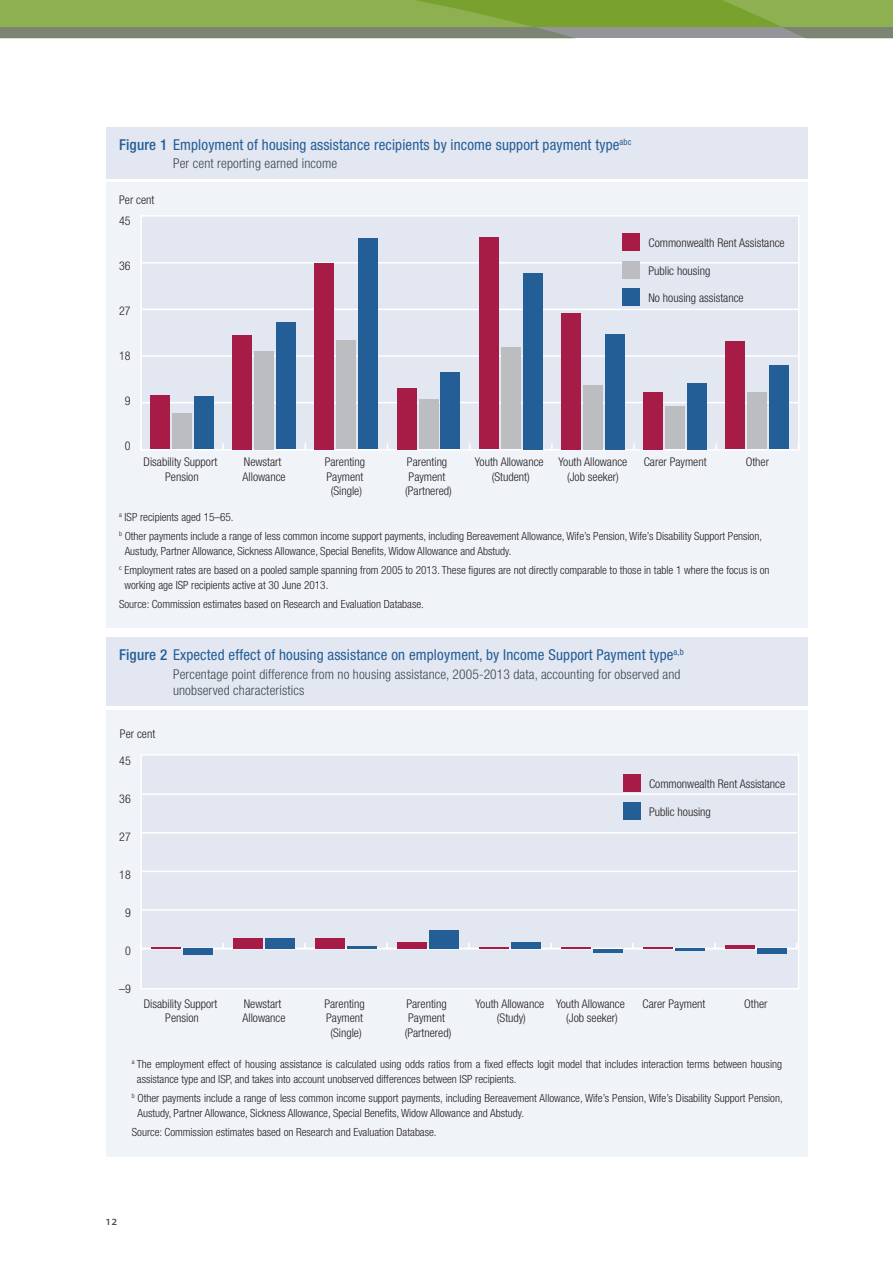
<style>
.page{position:relative;width:893px;height:1263px;background:#fff}
.page>*{position:absolute;margin:0;border:0;box-sizing:border-box;transform-origin:0 0}
.Graph_Heading{font:condensed 15px "Helvetica Neue";letter-spacing:.01em;color:#235e97}
.Graph_Sub_heading{font:300 condensed 13.5px/16.5px "Helvetica Neue";letter-spacing:.01em;color:#3e474d}
.t1{font:300 condensed 12px/14.4px "Helvetica Neue";color:#231f20;text-align:center}
.t2{font:12px "The Sans";color:#3e474d}
.Graph_Source{font:300 condensed 11.25px/15px "Helvetica Neue";color:#231f20}
.s1{font-weight:500}
</style>
<div class="page">
<svg style="left:0;top:0;width:893px;height:38px;background:#86a155"></svg>
<div style="left:106px;top:710px;width:702px;height:447px;background:#f0f3f8"></div>
<div style="left:141px;top:755px;width:658px;height:234px;background:#e3e7f1"></div>
<div style="left:140px;top:754px;width:659px;height:235px;border:1px solid #fff"></div>
<hr style="left:141px;top:948px;width:656px;height:1px;background:#fff">
<hr style="left:141px;top:909px;width:656px;height:2px;background:#fff">
<hr style="left:141px;top:871px;width:656px;height:1px;background:#fff">
<hr style="left:141px;top:832px;width:656px;height:1px;background:#fff">
<hr style="left:141px;top:793px;width:656px;height:2px;background:#fff">
<div style="left:184px;top:948px;width:29px;height:7px;background:#235e97"></div>
<div style="left:266px;top:938px;width:29px;height:10px;background:#235e97"></div>
<hr style="left:348px;top:946px;width:29px;height:2px;background:#235e97">
<div style="left:430px;top:930px;width:29px;height:18px;background:#235e97"></div>
<div style="left:512px;top:942px;width:29px;height:6px;background:#235e97"></div>
<svg style="left:594px;top:949px;width:29px;height:3px"></svg>
<hr style="left:676px;top:948px;width:29px;height:3px;background:#235e97">
<div style="left:758px;top:948px;width:29px;height:6px;background:#235e97"></div>
<svg style="left:151px;top:947px;width:29px;height:1px"></svg>
<div style="left:233px;top:938px;width:29px;height:10px;background:#a61c46"></div>
<div style="left:315px;top:938px;width:29px;height:10px;background:#a61c46"></div>
<div style="left:397px;top:942px;width:29px;height:6px;background:#a61c46"></div>
<svg style="left:479px;top:947px;width:29px;height:1px"></svg>
<svg style="left:561px;top:947px;width:29px;height:1px"></svg>
<svg style="left:643px;top:947px;width:29px;height:1px"></svg>
<hr style="left:725px;top:945px;width:29px;height:3px;background:#a61c46">
<div style="left:623px;top:802px;width:17px;height:17px;background:#235e97"></div>
<div style="left:623px;top:775px;width:17px;height:17px;background:#a61c46"></div>
<div style="left:106px;top:638px;width:702px;height:68px;background:#e3e7f1"></div>
<div style="left:106px;top:183px;width:702px;height:445px;background:#f0f3f8"></div>
<div style="left:141px;top:216px;width:658px;height:234px;background:#e3e7f1"></div>
<svg style="left:140px;top:443px;width:2px;height:6px"></svg>
<svg style="left:222px;top:443px;width:2px;height:6px"></svg>
<svg style="left:551px;top:443px;width:2px;height:6px"></svg>
<svg style="left:633px;top:443px;width:2px;height:6px"></svg>
<hr style="left:141px;top:402px;width:657px;height:1px;background:#fff">
<hr style="left:141px;top:355px;width:657px;height:2px;background:#fff">
<hr style="left:141px;top:309px;width:657px;height:1px;background:#fff">
<hr style="left:141px;top:262px;width:657px;height:2px;background:#fff">
<div style="left:623px;top:289px;width:17px;height:17px;background:#235e97"></div>
<div style="left:194px;top:397px;width:20px;height:52px;background:#235e97"></div>
<div style="left:276px;top:322px;width:20px;height:127px;background:#235e97"></div>
<div style="left:358px;top:239px;width:20px;height:210px;background:#235e97"></div>
<div style="left:441px;top:372px;width:19px;height:77px;background:#235e97"></div>
<div style="left:523px;top:273px;width:20px;height:176px;background:#235e97"></div>
<div style="left:605px;top:334px;width:20px;height:115px;background:#235e97"></div>
<div style="left:687px;top:383px;width:20px;height:66px;background:#235e97"></div>
<div style="left:769px;top:365px;width:20px;height:84px;background:#235e97"></div>
<div style="left:623px;top:261px;width:17px;height:17px;background:#bcbdc0"></div>
<div style="left:172px;top:414px;width:20px;height:35px;background:#bcbdc0"></div>
<div style="left:254px;top:351px;width:20px;height:98px;background:#bcbdc0"></div>
<div style="left:336px;top:340px;width:20px;height:109px;background:#bcbdc0"></div>
<div style="left:419px;top:399px;width:19px;height:50px;background:#bcbdc0"></div>
<div style="left:501px;top:347px;width:20px;height:102px;background:#bcbdc0"></div>
<div style="left:583px;top:385px;width:20px;height:64px;background:#bcbdc0"></div>
<div style="left:665px;top:407px;width:20px;height:42px;background:#bcbdc0"></div>
<div style="left:747px;top:392px;width:20px;height:57px;background:#bcbdc0"></div>
<div style="left:623px;top:234px;width:17px;height:17px;background:#a61c46"></div>
<div style="left:150px;top:396px;width:20px;height:53px;background:#a61c46"></div>
<div style="left:232px;top:335px;width:20px;height:114px;background:#a61c46"></div>
<div style="left:315px;top:263px;width:19px;height:186px;background:#a61c46"></div>
<div style="left:397px;top:388px;width:19px;height:61px;background:#a61c46"></div>
<div style="left:479px;top:237px;width:20px;height:212px;background:#a61c46"></div>
<div style="left:561px;top:313px;width:20px;height:136px;background:#a61c46"></div>
<div style="left:643px;top:392px;width:20px;height:57px;background:#a61c46"></div>
<div style="left:726px;top:341px;width:19px;height:108px;background:#a61c46"></div>
<div style="left:106px;top:128px;width:702px;height:51px;background:#e3e7f1"></div>
<p class="Graph_Heading" style="left:119px;top:136px;width:514px"><span class="s1">Figure 1</span> Employment of housing assistance recipients by income support payment type<sup>abc</sup></p>
<p class="Graph_Sub_heading" style="left:173px;top:155px;width:166px">Per cent reporting earned income</p>
<p class="t1" style="left:119px;top:193px;width:37px">Per cent</p>
<p class="t1" style="left:119px;top:214px;width:13px">45</p>
<p class="t1" style="left:119px;top:259px;width:13px">36</p>
<p class="t1" style="left:119px;top:304px;width:13px">27</p>
<p class="t1" style="left:119px;top:349px;width:13px">18</p>
<p class="t1" style="left:125px;top:394px;width:7px">9</p>
<p class="t1" style="left:125px;top:439px;width:7px">0</p>
<p class="t1" style="left:144px;top:455px;width:75px">Disability Support<br>Pension</p>
<p class="t1" style="left:243px;top:455px;width:45px;text-align:left">Newstart<br>Allowance</p>
<p class="t1" style="left:325px;top:455px;width:42px">Parenting<br>Payment (Single)</p>
<p class="t1" style="left:648px;top:235px;width:138px">Commonwealth Rent Assistance</p>
<p class="t1" style="left:648px;top:263px;width:63px">Public housing</p>
<p class="t1" style="left:648px;top:290px;width:97px">No housing assistance</p>
<p class="t1" style="left:405px;top:455px;width:48px;text-align:left">Parenting<br>Payment (Partnered)</p>
<p class="t1" style="left:475px;top:455px;width:70px">Youth Allowance (Student)</p>
<p class="t1" style="left:558px;top:455px;width:70px">Youth Allowance</p>
<p class="t1" style="left:644px;top:455px;width:64px">Carer Payment</p>
<p class="t1" style="left:746px;top:455px;width:25px">Other</p>
<p class="t1" style="left:567px;top:469px;width:53px">(Job seeker)</p>
<p class="Graph_Source" style="left:119px;top:509px;width:116px"><sup>a</sup> ISP recipients aged 15–65.</p>
<p class="Graph_Source" style="left:125px;top:528px;width:639px;text-indent:-6px"><sup>b</sup> Other payments include a range of less common income support payments, including Bereavement Allowance, Wife’s Pension, Wife’s Disability Support Pension,<br>Austudy, Partner Allowance, Sickness Allowance, Special Benefits, Widow Allowance and Abstudy.</p>
<p class="Graph_Source" style="left:124px;top:562px;width:647px;text-indent:-5px"><sup>c</sup> Employment rates are based on a pooled sample spanning from 2005 to 2013. These figures are not directly comparable to those in table 1 where the focus is on working age ISP recipients active at 30 June 2013.</p>
<p class="Graph_Source" style="left:119px;top:597px;width:306px">Source: Commission estimates based on Research and Evaluation Database.</p>
<p class="Graph_Heading" style="left:119px;top:646px;width:566px"><span class="s1">Figure 2</span> Expected effect of housing assistance on employment, by Income Support Payment type<sup>a,b</sup></p>
<p class="Graph_Sub_heading" style="left:173px;top:666px;width:509px">Percentage point difference from no housing assistance, 2005-2013 data, accounting for observed and unobserved characteristics</p>
<p class="t1" style="left:120px;top:727px;width:37px">Per cent</p>
<p class="t1" style="left:119px;top:753px;width:13px">45</p>
<p class="t1" style="left:119px;top:791px;width:13px">36</p>
<p class="t1" style="left:119px;top:829px;width:13px">27</p>
<p class="t1" style="left:119px;top:867px;width:13px">18</p>
<p class="t1" style="left:125px;top:905px;width:7px">9</p>
<p class="t1" style="left:125px;top:943px;width:7px">0</p>
<p class="t1" style="left:119px;top:981px;width:13px">–9</p>
<p class="t1" style="left:144px;top:996px;width:75px">Disability Support<br>Pension</p>
<p class="t1" style="left:242px;top:996px;width:45px;text-align:left">Newstart<br>Allowance</p>
<p class="t1" style="left:324px;top:996px;width:42px">Parenting<br>Payment (Single)</p>
<p class="t1" style="left:649px;top:776px;width:138px">Commonwealth Rent Assistance</p>
<p class="t1" style="left:649px;top:804px;width:63px">Public housing</p>
<p class="t1" style="left:405px;top:996px;width:48px;text-align:left">Parenting<br>Payment (Partnered)</p>
<p class="t1" style="left:476px;top:996px;width:70px">Youth Allowance (Study)</p>
<p class="t1" style="left:556px;top:996px;width:70px">Youth Allowance</p>
<p class="t1" style="left:642px;top:996px;width:64px">Carer Payment</p>
<p class="t1" style="left:744px;top:996px;width:25px">Other</p>
<p class="t1" style="left:566px;top:1010px;width:53px">(Job seeker)</p>
<p class="Graph_Source" style="left:137px;top:1056px;width:647px;text-indent:-5px"><sup>a</sup> The employment effect of housing assistance is calculated using odds ratios from a fixed effects logit model that includes interaction terms between housing assistance type and ISP, and takes into account unobserved differences between ISP recipients.</p>
<p class="Graph_Source" style="left:137px;top:1090px;width:647px;text-indent:-6px"><sup>b</sup> Other payments include a range of less common income support payments, including Bereavement Allowance, Wife’s Pension, Wife’s Disability Support Pension,<br>Austudy, Partner Allowance, Sickness Allowance, Special Benefits, Widow Allowance and Abstudy.</p>
<p class="Graph_Source" style="left:132px;top:1125px;width:306px">Source: Commission estimates based on Research and Evaluation Database.</p>
<p class="t2" style="left:106px;top:1211px;width:12px">12</p>
</div>
